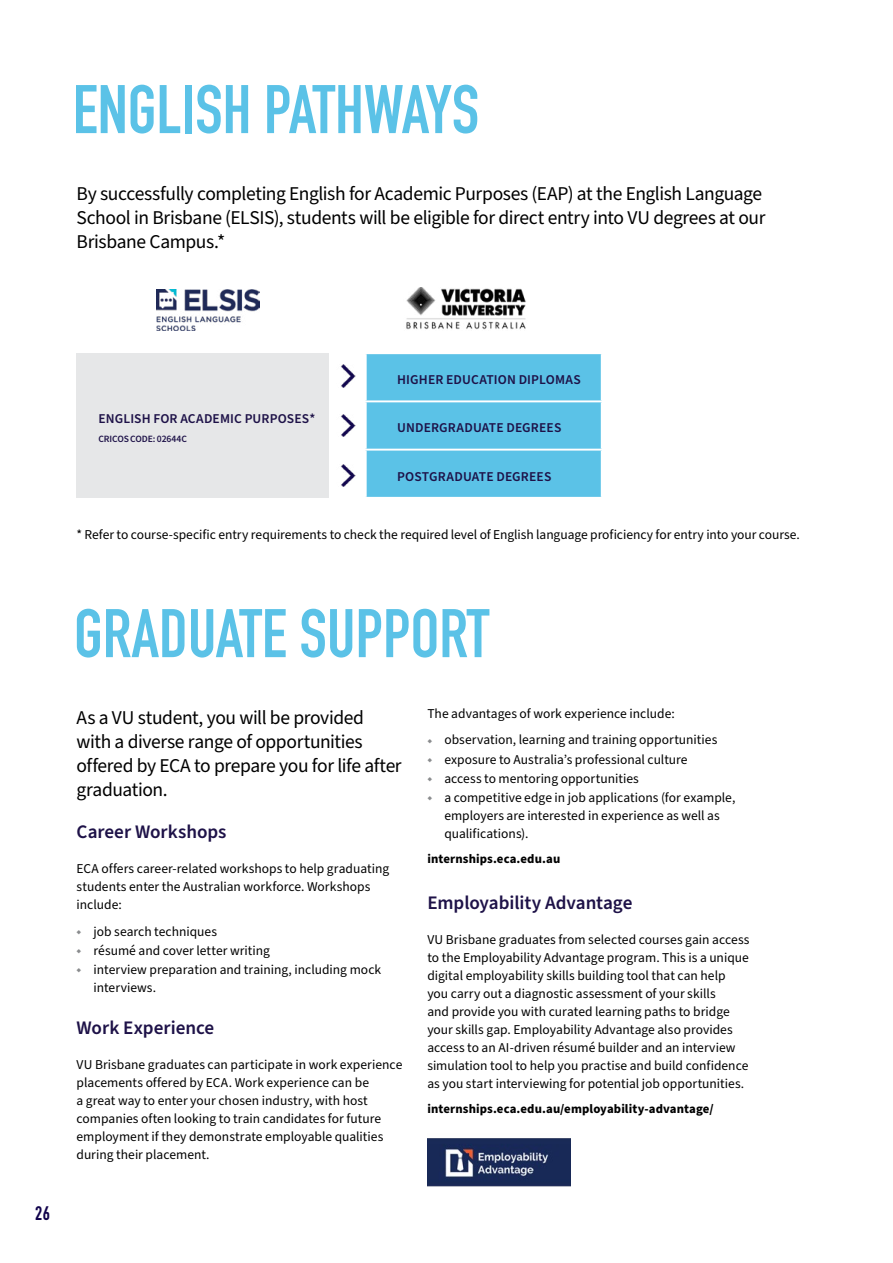
<style>
.page{position:relative;width:893px;height:1263px;background:#fff}
.page>*{position:absolute;margin:0;border:0;box-sizing:border-box;transform-origin:0 0}
.t1{font:67.5px "DIN Engschrift LT Pro";color:#5bc2e7}
.t2{font:19.5px/24px "Source Sans Pro";letter-spacing:-.02em;color:#000}
.t3{font:19.35px "DIN Engschrift LT Pro";color:#11034c}
.t4{font:600 19.2px "Source Sans Pro";letter-spacing:-.005em;color:#1e1248}
.t5{font:13.5px/18px "Source Sans Pro";color:#000}
.t6{font:600 13.5px "Source Sans Pro";letter-spacing:.01em;color:#1e1248}
.t7{font:700 12.75px "Source Sans Pro";letter-spacing:.005em;color:#000}
.t8{font:9.6px "Source Sans Variable";letter-spacing:-.01em;color:#1e1248}
.s1{font-size:8.1px;color:#8a8c8e}
</style>
<div class="page">
<div style="left:77px;top:353px;width:289px;height:145px;background:#e6e7e8"></div>
<div style="left:367px;top:354px;width:234px;height:143px;background:#5bc2e7"></div>
<hr style="left:365px;top:352px;width:238px;height:2px;background:#fff">
<hr style="left:365px;top:354px;width:2px;height:46px;background:#fff">
<hr style="left:365px;top:402px;width:2px;height:47px;background:#fff">
<hr style="left:365px;top:451px;width:2px;height:46px;background:#fff">
<hr style="left:365px;top:497px;width:238px;height:2px;background:#fff">
<hr style="left:365px;top:400px;width:238px;height:2px;background:#fff">
<hr style="left:365px;top:449px;width:238px;height:2px;background:#fff">
<img style="left:406px;top:287px;width:120px;height:43px">
<img style="left:156px;top:290px;width:104px;height:41px">
<img style="left:427px;top:1138px;width:144px;height:49px">
<div style="left:329px;top:347px;width:36px;height:157px;background:#fff"></div>
<img style="left:341px;top:364px;width:15px;height:23px">
<img style="left:341px;top:414px;width:15px;height:23px">
<img style="left:341px;top:464px;width:15px;height:23px">
<h1 class="t1" style="left:73px;top:70px;width:408px">ENGLISH PATHWAYS</h1>
<h2 class="t2" style="left:77px;top:182px;width:690px">By successfully completing English for Academic Purposes (EAP) at the English Language<br>School in Brisbane (ELSIS), students will be eligible for direct entry into VU degrees at our<br>Brisbane Campus.*</h2>
<h3 class="t3" style="left:35px;top:1202px;width:17px">26</h3>
<p class="t6" style="left:98px;top:409px;width:218px">ENGLISH FOR ACADEMIC PURPOSES*</p>
<p class="t8" style="left:98px;top:433px;width:90px">CRICOS CODE: 02644C</p>
<p class="t6" style="left:397px;top:371px;width:185px">HIGHER EDUCATION DIPLOMAS</p>
<p class="t6" style="left:397px;top:419px;width:166px">UNDERGRADUATE DEGREES</p>
<p class="t6" style="left:397px;top:467px;width:156px">POSTGRADUATE DEGREES</p>
<p class="t5" style="left:77px;top:525px;width:725px">* Refer to course-specific entry requirements to check the required level of English language proficiency for entry into your course.</p>
<h1 class="t1" style="left:74px;top:594px;width:417px">GRADUATE SUPPORT</h1>
<h2 class="t2" style="left:77px;top:706px;width:327px">As a VU student, you will be provided with a diverse range of opportunities offered by ECA to prepare you for life after graduation.</h2>
<h3 class="t4" style="left:77px;top:819px;width:151px">Career Workshops</h3>
<p class="t5" style="left:77px;top:860px;width:314px">ECA offers career-related workshops to help graduating students enter the Australian workforce. Workshops include:</p>
<p class="t5" style="left:77px;top:923px;width:142px"><span class="s1">◆</span> job search techniques</p>
<p class="t5" style="left:77px;top:942px;width:195px"><span class="s1">◆</span> résumé and cover letter writing</p>
<p class="t5" style="left:94px;top:961px;width:289px;text-indent:-17px"><span class="s1">◆</span> interview preparation and training, including mock interviews.</p>
<h3 class="t4" style="left:77px;top:1015px;width:139px">Work Experience</h3>
<p class="t5" style="left:77px;top:1056px;width:327px">VU Brisbane graduates can participate in work experience placements offered by ECA. Work experience can be<br>a great way to enter your chosen industry, with host companies often looking to train candidates for future employment if they demonstrate employable qualities during their placement.</p>
<p class="t5" style="left:427px;top:705px;width:249px">The advantages of work experience include:</p>
<p class="t5" style="left:427px;top:731px;width:292px"><span class="s1">◆</span> observation, learning and training opportunities</p>
<p class="t5" style="left:427px;top:750px;width:262px"><span class="s1">◆</span> exposure to Australia’s professional culture</p>
<p class="t5" style="left:427px;top:769px;width:213px"><span class="s1">◆</span> access to mentoring opportunities</p>
<p class="t5" style="left:444px;top:788px;width:292px;text-indent:-17px"><span class="s1">◆</span> a competitive edge in job applications (for example, employers are interested in experience as well as qualifications).</p>
<p class="t7" style="left:427px;top:850px;width:134px">internships.eca.edu.au</p>
<h3 class="t4" style="left:427px;top:890px;width:207px">Employability Advantage</h3>
<p class="t5" style="left:427px;top:931px;width:324px">VU Brisbane graduates from selected courses gain access to the Employability Advantage program. This is a unique digital employability skills building tool that can help you carry out a diagnostic assessment of your skills<br>and provide you with curated learning paths to bridge your skills gap. Employability Advantage also provides access to an AI-driven résumé builder and an interview simulation tool to help you practise and build confidence as you start interviewing for potential job opportunities.</p>
<p class="t7" style="left:427px;top:1100px;width:288px">internships.eca.edu.au/employability-advantage/</p>
</div>
